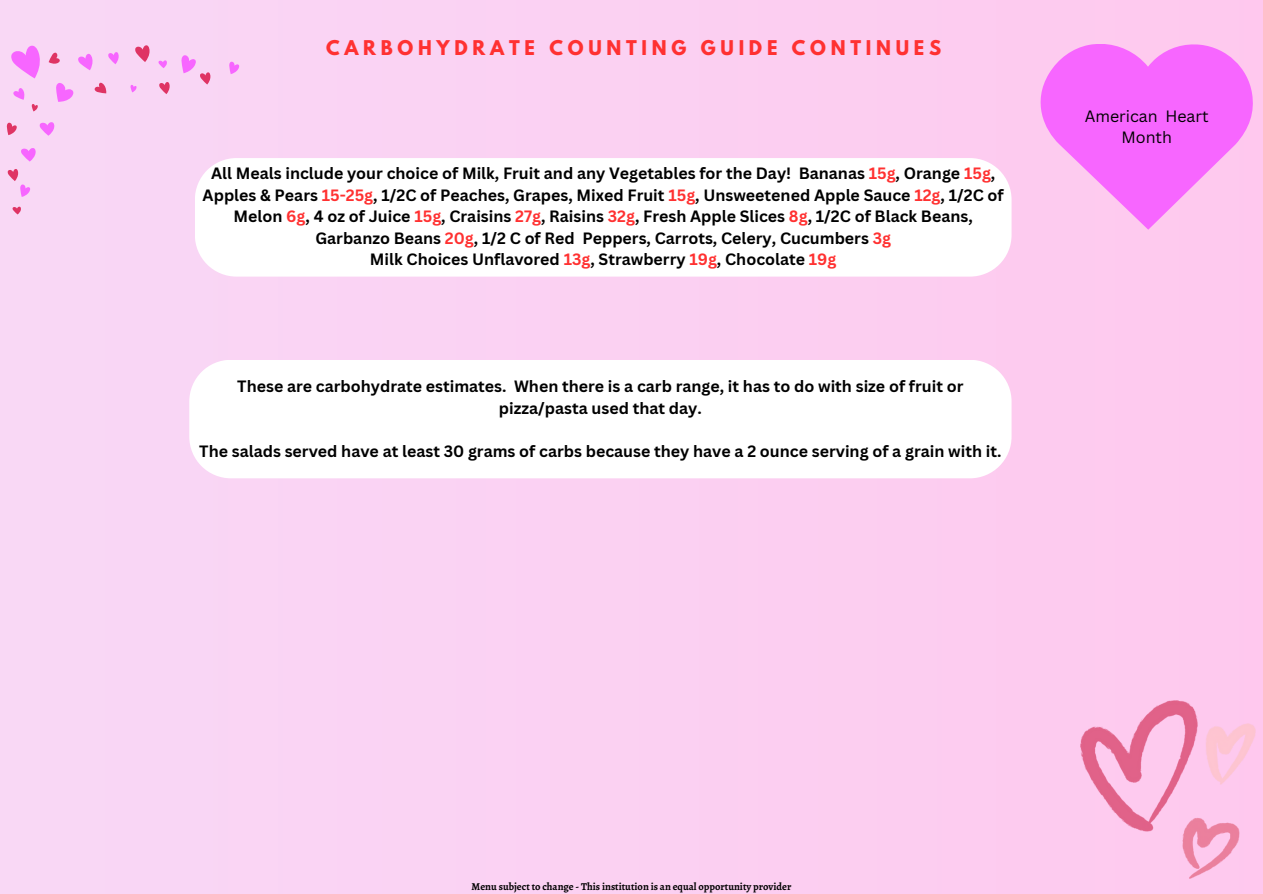
<style>
.page{position:relative;width:1263px;height:894px;background:#fff}
.page>*{position:absolute;margin:0;border:0;box-sizing:border-box;transform-origin:0 0}
.t1{font:700 18px "League Spartan";letter-spacing:.265em;color:#ff3131}
.t2{font:700 15.9px/21.3px "Canva Sans";color:#000;text-align:center}
.t3{font:15.9px/21.3px "Canva Sans";color:#000;text-align:center}
.t4{font:700 10.5px "Alegreya";color:#000}
.s1{color:#ff3131}
</style>
<div class="page">
<div style="left:0;top:0;width:1263px;height:893px;background:#fbd1f2"></div>
<svg style="left:12px;top:206px;width:9px;height:8px"></svg>
<svg style="left:56px;top:83px;width:18px;height:19px"></svg>
<svg style="left:21px;top:148px;width:15px;height:13px"></svg>
<svg style="left:130px;top:85px;width:7px;height:7px"></svg>
<svg style="left:13px;top:88px;width:12px;height:12px"></svg>
<svg style="left:49px;top:53px;width:11px;height:11px"></svg>
<svg style="left:108px;top:52px;width:11px;height:12px"></svg>
<svg style="left:135px;top:45px;width:15px;height:17px"></svg>
<svg style="left:159px;top:82px;width:11px;height:12px"></svg>
<svg style="left:158px;top:60px;width:9px;height:8px"></svg>
<svg style="left:40px;top:122px;width:14px;height:14px"></svg>
<svg style="left:8px;top:169px;width:22px;height:28px"></svg>
<svg style="left:181px;top:55px;width:29px;height:29px"></svg>
<svg style="left:78px;top:54px;width:15px;height:16px"></svg>
<svg style="left:11px;top:45px;width:29px;height:33px"></svg>
<svg style="left:7px;top:122px;width:10px;height:13px"></svg>
<svg style="left:95px;top:83px;width:11px;height:10px"></svg>
<svg style="left:32px;top:104px;width:6px;height:7px"></svg>
<svg style="left:229px;top:62px;width:10px;height:12px"></svg>
<svg style="left:1041px;top:44px;width:212px;height:186px"></svg>
<img style="left:1080px;top:700px;width:175px;height:178px">
<div style="left:195px;top:158px;width:816px;height:118px;background:#fff"></div>
<div style="left:189px;top:360px;width:822px;height:118px;background:#fff"></div>
<h2 class="t1" style="left:326px;top:39px;width:617px">CARBOHYDRATE COUNTING GUIDE CONTINUES</h2>
<p class="t2" style="left:203px;top:162px;width:803px">All Meals include your choice of Milk, Fruit and any Vegetables for the Day! Bananas <span class="s1">15g</span>, Orange <span class="s1">15g</span>, Apples &amp; Pears <span class="s1">15-25g</span>, 1/2C of Peaches, Grapes, Mixed Fruit <span class="s1">15g</span>, Unsweetened Apple Sauce <span class="s1">12g</span>, 1/2C of Melon <span class="s1">6g</span>, 4 oz of Juice <span class="s1">15g</span>, Craisins <span class="s1">27g</span>, Raisins <span class="s1">32g</span>, Fresh Apple Slices <span class="s1">8g</span>, 1/2C of Black Beans, Garbanzo Beans <span class="s1">20g</span>, 1/2 C of Red Peppers, Carrots, Celery, Cucumbers <span class="s1">3g<br></span>Milk Choices Unflavored <span class="s1">13g</span>, Strawberry <span class="s1">19g</span>, Chocolate <span class="s1">19g</span></p>
<h2 class="t2" style="left:237px;top:375px;width:728px">These are carbohydrate estimates. When there is a carb range, it has to do with size of fruit or pizza/pasta used that day.</h2>
<h2 class="t2" style="left:199px;top:439px;width:804px">The salads served have at least 30 grams of carbs because they have a 2 ounce serving of a grain with it.</h2>
<h1 class="t3" style="left:1085px;top:105px;width:125px">American Heart<br>Month</h1>
<h3 class="t4" style="left:472px;top:879px;width:321px">Menu subject to change - This institution is an equal opportunity provider</h3>
</div>
